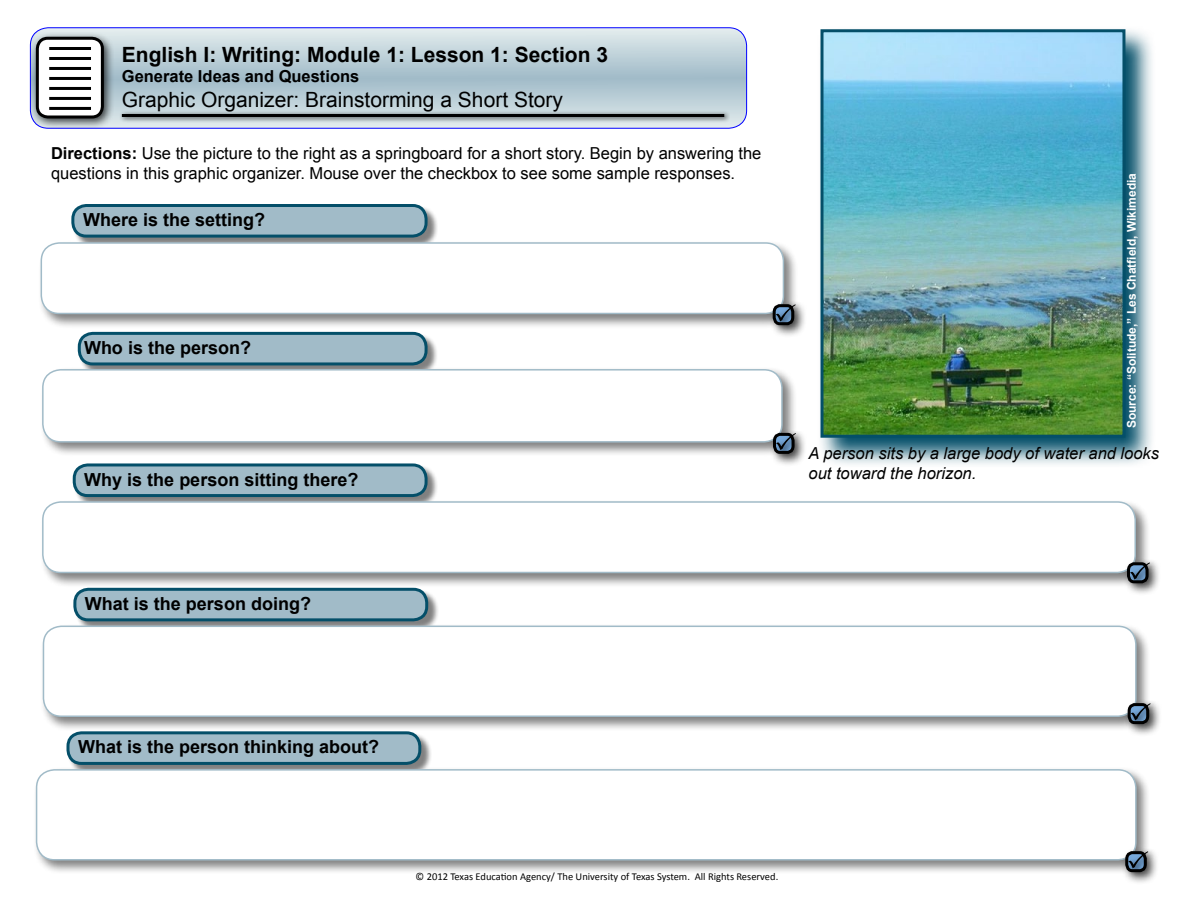
<style>
.page{position:relative;width:1188px;height:918px;background:#fff}
.page>*{position:absolute;margin:0;border:0;box-sizing:border-box;transform-origin:0 0}
.t1{font:700 21px "Arial";color:#000}
.t2{font:21px "Arial";color:#000}
.t3{font:700 18px "Arial";color:#000}
.t4{font:16.5px/19.8px "Arial";color:#000}
.t5{font:italic 16.5px/19.8px "Arial";color:#000}
.t6{font:700 16.5px "Arial";color:#000}
.t7{font:700 12px "Arial";color:#fff}
.t8{font:10.5px "Calibri";color:#000}
.s1{font-style:inherit}
.s2{font-weight:700}
</style>
<div class="page">
<svg style="left:37px;top:28px;width:710px;height:100px;background:#bfd1d9"></svg>
<div style="left:30px;top:27px;width:717px;height:102px;border:1px solid #00f;border-radius:18px"></div>
<div style="left:30px;top:31px;width:85px;height:99px;background:#000;opacity:.75"></div>
<div style="left:37px;top:38px;width:65px;height:79px;background:#fff;border-radius:10px"></div>
<div style="left:36px;top:37px;width:68px;height:81px;border:3px solid #000;border-radius:10px"></div>
<hr style="left:49px;top:47px;width:42px;height:3px;background:#000">
<hr style="left:49px;top:57px;width:42px;height:3px;background:#000">
<hr style="left:49px;top:67px;width:42px;height:3px;background:#000">
<hr style="left:49px;top:77px;width:42px;height:3px;background:#000">
<hr style="left:49px;top:87px;width:42px;height:3px;background:#000">
<hr style="left:49px;top:97px;width:42px;height:3px;background:#000">
<hr style="left:49px;top:107px;width:42px;height:3px;background:#000">
<div style="left:118px;top:111px;width:612px;height:12px;background:#000;opacity:.75"></div>
<hr style="left:122px;top:114px;width:602px;height:3px;background:#000">
<div style="left:72px;top:205px;width:366px;height:44px;background:#000;opacity:.5"></div>
<div style="left:73px;top:206px;width:353px;height:30px;background:#a1bbc8;border-radius:14px"></div>
<div style="left:71px;top:204px;width:357px;height:34px;border:3px solid #044f69;border-radius:14px"></div>
<div style="left:38px;top:240px;width:760px;height:89px;background:#000;opacity:.5"></div>
<div style="left:41px;top:243px;width:742px;height:71px;background:#fff;border-radius:18px"></div>
<div style="left:41px;top:242px;width:743px;height:72px;border:2px solid #a1bbc8;border-radius:18px"></div>
<div style="left:79px;top:333px;width:359px;height:43px;background:#000;opacity:.5"></div>
<div style="left:79px;top:333px;width:347px;height:31px;background:#a1bbc8;border-radius:14px"></div>
<div style="left:78px;top:332px;width:350px;height:33px;border:3px solid #044f69;border-radius:14px"></div>
<div style="left:39px;top:367px;width:758px;height:90px;background:#000;opacity:.5"></div>
<div style="left:43px;top:370px;width:739px;height:72px;background:#fff;border-radius:18px"></div>
<div style="left:42px;top:369px;width:741px;height:74px;border:2px solid #a1bbc8;border-radius:18px"></div>
<div style="left:74px;top:465px;width:364px;height:43px;background:#000;opacity:.5"></div>
<div style="left:74px;top:465px;width:352px;height:31px;background:#a1bbc8;border-radius:14px"></div>
<div style="left:73px;top:463px;width:355px;height:34px;border:3px solid #044f69;border-radius:14px"></div>
<div style="left:39px;top:499px;width:1111px;height:89px;background:#000;opacity:.5"></div>
<div style="left:43px;top:502px;width:1092px;height:71px;background:#fff;border-radius:18px"></div>
<div style="left:42px;top:501px;width:1094px;height:72px;border:2px solid #a1bbc8;border-radius:18px"></div>
<svg style="left:821px;top:29px;width:331px;height:436px;background:#83a8b5"></svg>
<img style="left:824px;top:33px;width:297px;height:401px">
<div style="left:820px;top:29px;width:305px;height:409px;border:3px solid #044f69"></div>
<div style="left:768px;top:300px;width:39px;height:38px;background:#000;opacity:.75"></div>
<div style="left:772px;top:300px;width:31px;height:29px;background:#000;opacity:.75"></div>
<svg style="left:771px;top:303px;width:25px;height:24px"></svg>
<div style="left:769px;top:429px;width:39px;height:38px;background:#000;opacity:.75"></div>
<div style="left:773px;top:429px;width:31px;height:29px;background:#000;opacity:.75"></div>
<svg style="left:771px;top:431px;width:25px;height:24px"></svg>
<div style="left:1123px;top:558px;width:39px;height:38px;background:#000;opacity:.75"></div>
<div style="left:1127px;top:559px;width:31px;height:28px;background:#000;opacity:.75"></div>
<svg style="left:1125px;top:561px;width:25px;height:24px"></svg>
<div style="left:74px;top:589px;width:365px;height:43px;background:#000;opacity:.5"></div>
<div style="left:75px;top:589px;width:352px;height:31px;background:#a1bbc8;border-radius:14px"></div>
<div style="left:73px;top:588px;width:355px;height:33px;border:3px solid #044f69;border-radius:14px"></div>
<div style="left:40px;top:623px;width:1111px;height:108px;background:#000;opacity:.5"></div>
<div style="left:43px;top:626px;width:1093px;height:90px;background:#fff;border-radius:18px"></div>
<div style="left:43px;top:626px;width:1094px;height:91px;border:2px solid #a1bbc8;border-radius:18px"></div>
<div style="left:1123px;top:699px;width:39px;height:38px;background:#000;opacity:.75"></div>
<div style="left:1127px;top:699px;width:31px;height:29px;background:#000;opacity:.75"></div>
<svg style="left:1126px;top:702px;width:25px;height:24px"></svg>
<div style="left:68px;top:732px;width:364px;height:44px;background:#000;opacity:.5"></div>
<div style="left:68px;top:733px;width:352px;height:30px;background:#a1bbc8;border-radius:14px"></div>
<div style="left:66px;top:731px;width:355px;height:34px;border:3px solid #044f69;border-radius:14px"></div>
<div style="left:33px;top:767px;width:1118px;height:108px;background:#000;opacity:.5"></div>
<div style="left:37px;top:770px;width:1099px;height:90px;background:#fff;border-radius:18px"></div>
<div style="left:36px;top:769px;width:1101px;height:92px;border:2px solid #a1bbc8;border-radius:18px"></div>
<div style="left:1121px;top:847px;width:39px;height:38px;background:#000;opacity:.75"></div>
<div style="left:1125px;top:847px;width:31px;height:29px;background:#000;opacity:.75"></div>
<svg style="left:1124px;top:850px;width:24px;height:24px"></svg>
<p class="t1" style="left:122px;top:40px;width:488px">English I: Writing: Module 1: Lesson 1: Section 3</p>
<p class="t6" style="left:122px;top:65px;width:239px">Generate Ideas and <span class="s1">Questions</span></p>
<p class="t2" style="left:122px;top:86px;width:443px">Graphic Organizer: Brainstorming a Short Story</p>
<p class="t4" style="left:51px;top:143px;width:712px"><span class="s2">Directions:</span> Use the picture to the right as a springboard for a short story. Begin by answering the questions in this graphic organizer. Mouse over the checkbox to see some sample responses.</p>
<p class="t3" style="left:83px;top:208px;width:184px">Where is the setting?</p>
<p class="t3" style="left:84px;top:336px;width:169px">Who is the person?</p>
<p class="t3" style="left:84px;top:467px;width:276px">Why is the person sitting there?</p>
<p class="t3" style="left:85px;top:592px;width:228px">What is the person doing?</p>
<p class="t7" style="left:1124px;top:428px;width:257px;rotate:-90deg">Source: “Solitude,” Les Chatfield, Wikimedia</p>
<p class="t5" style="left:808px;top:444px;width:352px">A person sits by a large body of water and looks out toward the horizon.</p>
<p class="t3" style="left:78px;top:735px;width:303px">What is the person thinking about?</p>
<p class="t8" style="left:416px;top:870px;width:364px">© 2012 Texas Education Agency/ The University of Texas System. All Rights Reserved.</p>
</div>
